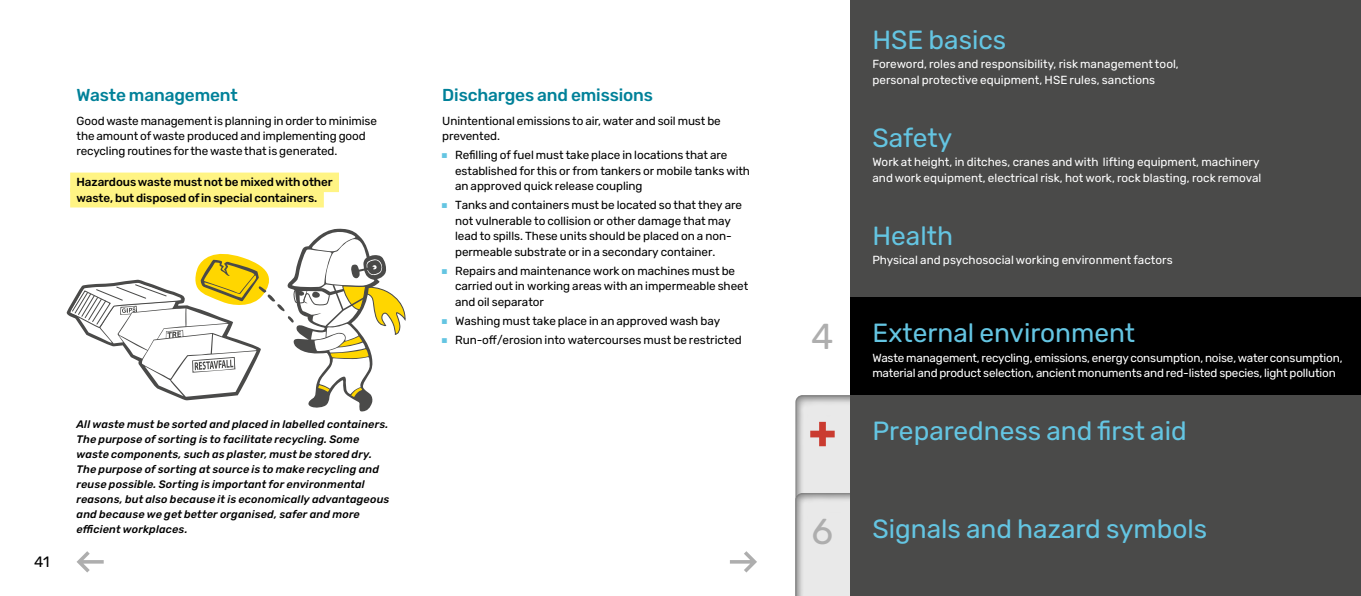
<style>
.page{position:relative;width:1361px;height:596px;background:#fff}
.page>*{position:absolute;margin:0;border:0;box-sizing:border-box;transform-origin:0 0}
.t1{font:36px "Rubik";color:#aeaeae}
.t2{font:26.25px "Rubik";color:#64c5e2}
.t3{font:500 17.25px "Rubik";letter-spacing:-.01em;color:#008199}
.t4{font:15px "Rubik";color:#000}
.t5{font:11.7px/15.3px "Rubik";letter-spacing:-.005em;color:#000}
.t6{font:11.7px/15.3px "Rubik";letter-spacing:.005em;color:#fff}
.t7{font:11.7px/15.3px "Rubik";letter-spacing:-.015em;color:#fff}
.t8{font:500 11.7px/15.3px "Rubik";letter-spacing:-.01em;color:#000}
.t9{font:italic 500 10.8px/15px "Rubik";letter-spacing:.015em;color:#000}
</style>
<div class="page">
<div style="left:781px;top:384px;width:580px;height:211px;background:#000;opacity:.4"></div>
<div style="left:781px;top:481px;width:580px;height:114px;background:#000;opacity:.4"></div>
<div style="left:850px;top:395px;width:511px;height:200px;background:#4a4a49"></div>
<div style="left:850px;top:0;width:511px;height:297px;background:#4a4a49"></div>
<div style="left:850px;top:297px;width:511px;height:98px;background:#000"></div>
<svg style="left:810px;top:421px;width:24px;height:25px"></svg>
<div style="left:70px;top:172px;width:269px;height:20px;background:#fff484"></div>
<div style="left:70px;top:188px;width:254px;height:19px;background:#fff484"></div>
<svg style="left:66px;top:228px;width:340px;height:183px"></svg>
<svg style="left:77px;top:551px;width:27px;height:21px"></svg>
<svg style="left:730px;top:551px;width:27px;height:21px"></svg>
<h3 class="t3" style="left:77px;top:82px;width:163px">Waste management</h3>
<p class="t5" style="left:77px;top:113px;width:302px">Good waste management is planning in order to minimise the amount of waste produced and implementing good recycling routines for the waste that is generated.</p>
<p class="t8" style="left:77px;top:175px;width:258px">Hazardous waste must not be mixed with other waste, but disposed of in special containers.</p>
<p class="t4" style="left:34px;top:550px;width:17px">41</p>
<p class="t9" style="left:77px;top:416px;width:314px">All waste must be sorted and placed in labelled containers.<br>The purpose of sorting is to facilitate recycling. Some waste components, such as plaster, must be stored dry.<br>The purpose of sorting at source is to make recycling and reuse possible. Sorting is important for environmental reasons, but also because it is economically advantageous and because we get better organised, safer and more efficient workplaces.</p>
<h3 class="t3" style="left:442px;top:82px;width:212px">Discharges and emissions</h3>
<p class="t5" style="left:442px;top:113px;width:280px">Unintentional emissions to air, water and soil must be prevented.</p>
<p class="t5" style="left:455px;top:148px;width:296px">Refilling of fuel must take place in locations that are established for this or from tankers or mobile tanks with an approved quick release coupling</p>
<p class="t5" style="left:455px;top:198px;width:289px">Tanks and containers must be located so that they are not vulnerable to collision or other damage that may lead to spills. These units should be placed on a non&shy;permeable substrate or in a secondary container.</p>
<p class="t5" style="left:455px;top:263px;width:295px">Repairs and maintenance work on machines must be carried out in working areas with an impermeable sheet and oil separator</p>
<p class="t5" style="left:455px;top:311px;width:288px;line-height:19.4px">Washing must take place in an approved wash bay<br>Run-off/erosion into watercourses must be restricted</p>
<h1 class="t1" style="left:811px;top:309px;width:24px">4</h1>
<h1 class="t1" style="left:811px;top:505px;width:23px">6</h1>
<h2 class="t2" style="left:872px;top:20px;width:135px">HSE basics</h2>
<p class="t6" style="left:872px;top:57px;width:308px">Foreword, roles and responsibility, risk management tool, personal protective equipment, HSE rules, sanctions</p>
<h2 class="t2" style="left:872px;top:118px;width:81px">Safety</h2>
<p class="t6" style="left:872px;top:155px;width:390px">Work at height, in ditches, cranes and with lifting equipment, machinery and work equipment, electrical risk, hot work, rock blasting, rock removal</p>
<h2 class="t2" style="left:872px;top:216px;width:82px">Health</h2>
<p class="t6" style="left:872px;top:253px;width:302px">Physical and psychosocial working environment factors</p>
<h2 class="t2" style="left:872px;top:314px;width:264px">External environment</h2>
<p class="t7" style="left:872px;top:351px;width:472px">Waste management, recycling, emissions, energy consumption, noise, water consumption, material and product selection, ancient monuments and red-listed species, light pollution</p>
<h2 class="t2" style="left:872px;top:412px;width:316px">Preparedness and first aid</h2>
<h2 class="t2" style="left:872px;top:509px;width:336px">Signals and hazard symbols</h2>
</div>
